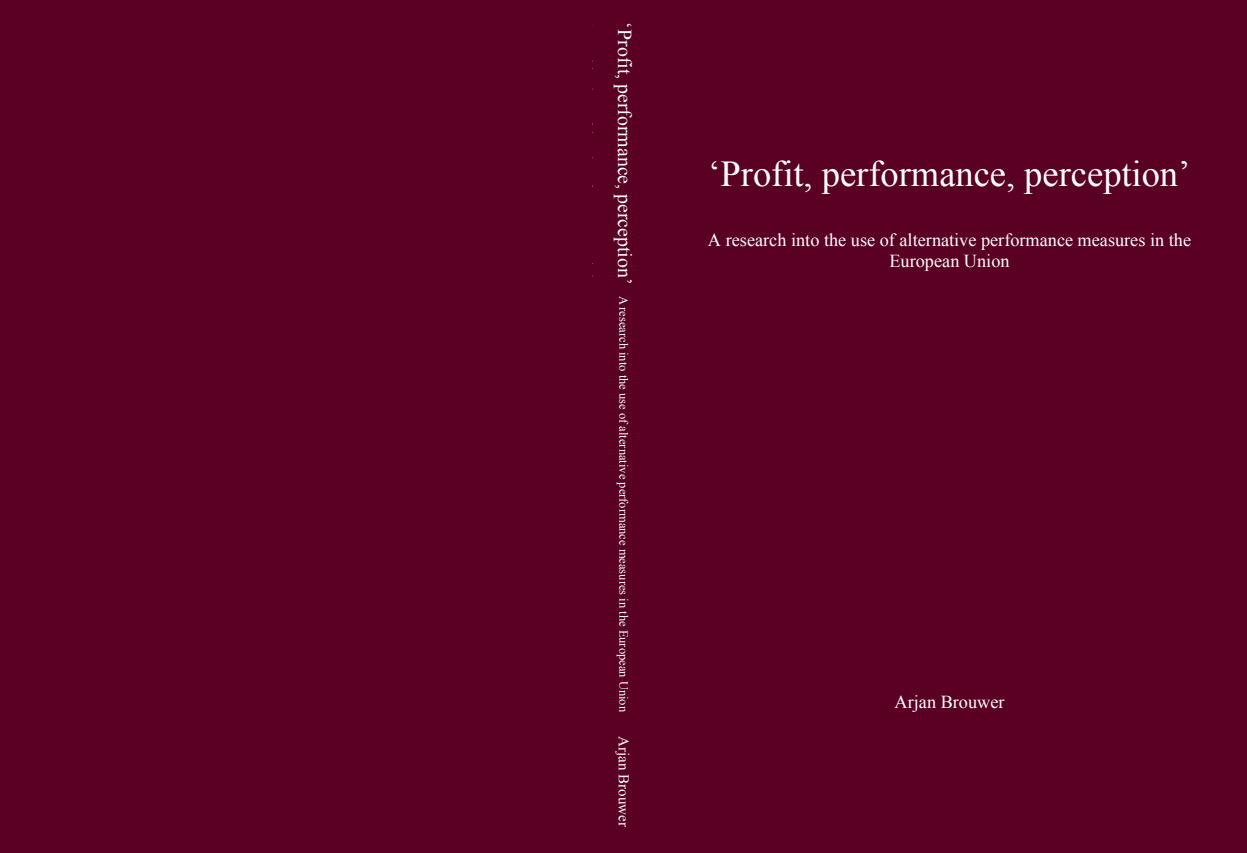
<style>
.page{position:relative;width:1247px;height:853px;background:#fff}
.page>*{position:absolute;margin:0;border:0;box-sizing:border-box;transform-origin:0 0}
.t1{font:36.5px "Times New Roman";color:#fff}
.t2{font:19.75px "Times New Roman";color:#fff}
.t3{font:18.25px/21px "Times New Roman";color:#fff;text-align:center}
.t4{font:15px "Times New Roman";color:#fff}
.t5{font:12.5px "Times New Roman";color:#fff}
</style>
<div class="page">
<hr style="left:1246px;top:0;width:1px;height:852px;background:#000">
<div style="left:0;top:0;width:1246px;height:852px;background:#5a0022"></div>
<p class="t2" style="left:636px;top:22px;width:263px;rotate:90deg">‘Profit, performance, perception’</p>
<p class="t5" style="left:631px;top:296px;width:417px;rotate:90deg">A research into the use of alternative performance measures in the European Union</p>
<p class="t4" style="left:632px;top:736px;width:92px;rotate:90deg">Arjan Brouwer</p>
<h1 class="t1" style="left:708px;top:152px;width:483px">‘Profit, performance, perception’</h1>
<p class="t3" style="left:708px;top:229px;width:484px">A research into the use of alternative performance measures in the<br>European Union</p>
<p class="t3" style="left:894px;top:690px;width:111px">Arjan Brouwer</p>
</div>
